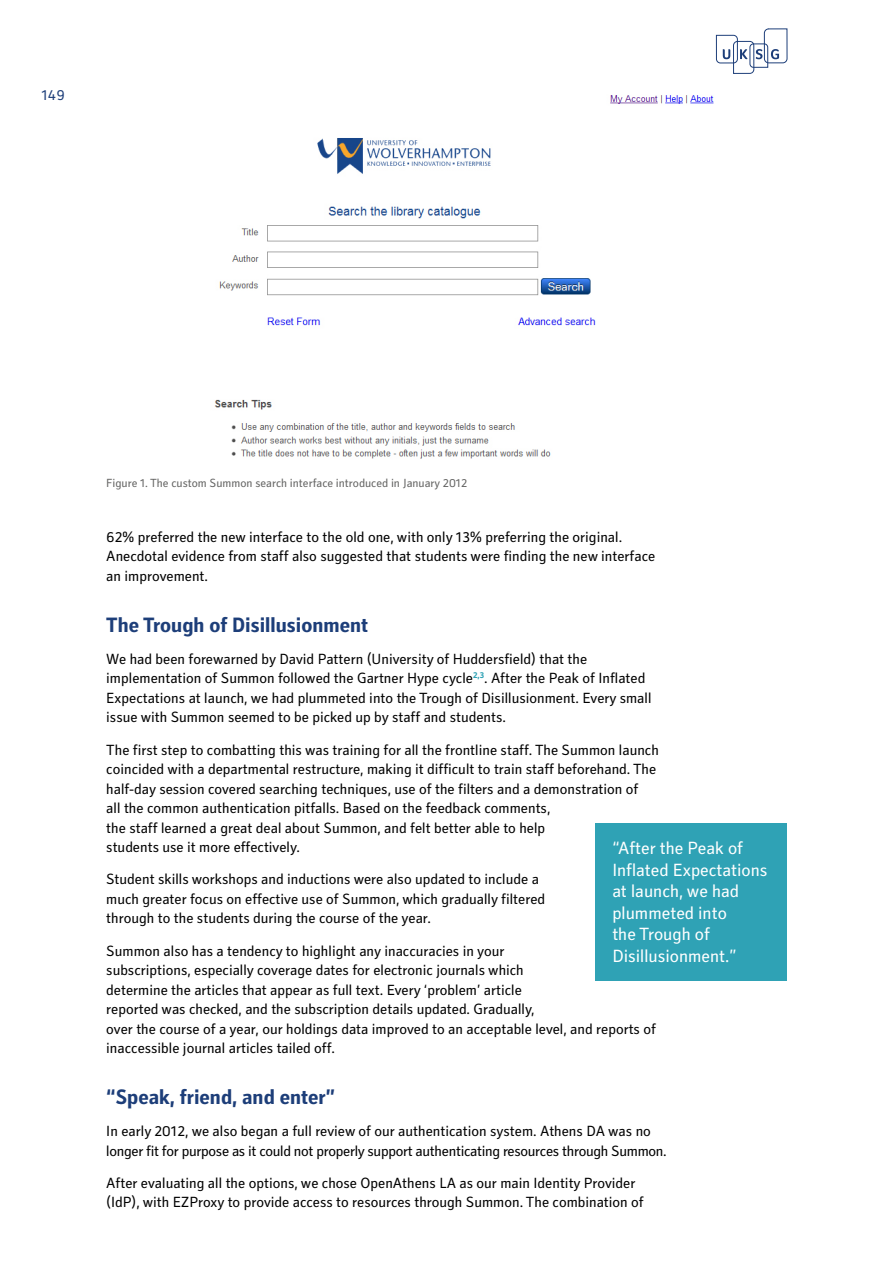
<style>
.page{position:relative;width:893px;height:1263px;background:#fff}
.page>*{position:absolute;margin:0;border:0;box-sizing:border-box;transform-origin:0 0}
.t1{font:700 21px "Secca Std";color:#1d3e79}
.t2{font:18px/21.6px "Secca Std";color:#fff}
.t3{font:15px/19.5px "Secca Std";color:#000}
.t4{font:15px/19.5px "Secca Std";letter-spacing:-.02em;color:#000}
.t5{font:15px "Secca Std";color:#1d3e79}
.t6{font:12px "Secca Std";color:#636362}
</style>
<div class="page">
<svg style="left:716px;top:28px;width:71px;height:46px"></svg>
<img style="left:214px;top:95px;width:500px;height:364px">
<div style="left:595px;top:823px;width:192px;height:157px;background:#2fa2b5"></div>
<p class="t5" style="left:41px;top:87px;width:25px">149</p>
<p class="t6" style="left:106px;top:476px;width:362px">Figure 1. The custom Summon search interface introduced in January 2012</p>
<p class="t3" style="left:106px;top:527px;width:550px">62% preferred the new interface to the old one, with only 13% preferring the original.<br>Anecdotal evidence from staff also suggested that students were finding the new interface an improvement.</p>
<h1 class="t1" style="left:106px;top:613px;width:263px">The Trough of Disillusionment</h1>
<p class="t3" style="left:106px;top:649px;width:547px">We had been forewarned by David Pattern (University of Huddersfield) that the implementation of Summon followed the Gartner Hype cycle<sup>2,3</sup>. After the Peak of Inflated Expectations at launch, we had plummeted into the Trough of Disillusionment. Every small issue with Summon seemed to be picked up by staff and students.</p>
<p class="t3" style="left:106px;top:740px;width:554px">The first step to combatting this was training for all the frontline staff. The Summon launch coincided with a departmental restructure, making it difficult to train staff beforehand. The half-day session covered searching techniques, use of the filters and a demonstration of<br>all the common authentication pitfalls. Based on the feedback comments,<br>the staff learned a great deal about Summon, and felt better able to help<br>students use it more effectively.</p>
<p class="t3" style="left:106px;top:870px;width:440px">Student skills workshops and inductions were also updated to include a much greater focus on effective use of Summon, which gradually filtered through to the students during the course of the year.</p>
<p class="t3" style="left:106px;top:941px;width:551px">Summon also has a tendency to highlight any inaccuracies in your<br>subscriptions, especially coverage dates for electronic journals which<br>determine the articles that appear as full text. Every ‘problem’ article<br>reported was checked, and the subscription details updated. Gradually,<br>over the course of a year, our holdings data improved to an acceptable level, and reports of inaccessible journal articles tailed off.</p>
<h1 class="t1" style="left:106px;top:1085px;width:230px">“Speak, friend, and enter”</h1>
<p class="t4" style="left:106px;top:1122px;width:562px">In early 2012, we also began a full review of our authentication system. Athens DA was no longer fit for purpose as it could not properly support authenticating resources through Summon.</p>
<p class="t3" style="left:106px;top:1174px;width:539px">After evaluating all the options, we chose OpenAthens LA as our main Identity Provider (IdP), with EZProxy to provide access to resources through Summon. The combination of</p>
<p class="t2" style="left:612px;top:838px;width:157px">“After the Peak of<br>Inflated Expectations at launch, we had plummeted into<br>the Trough of<br>Disillusionment.”</p>
</div>
